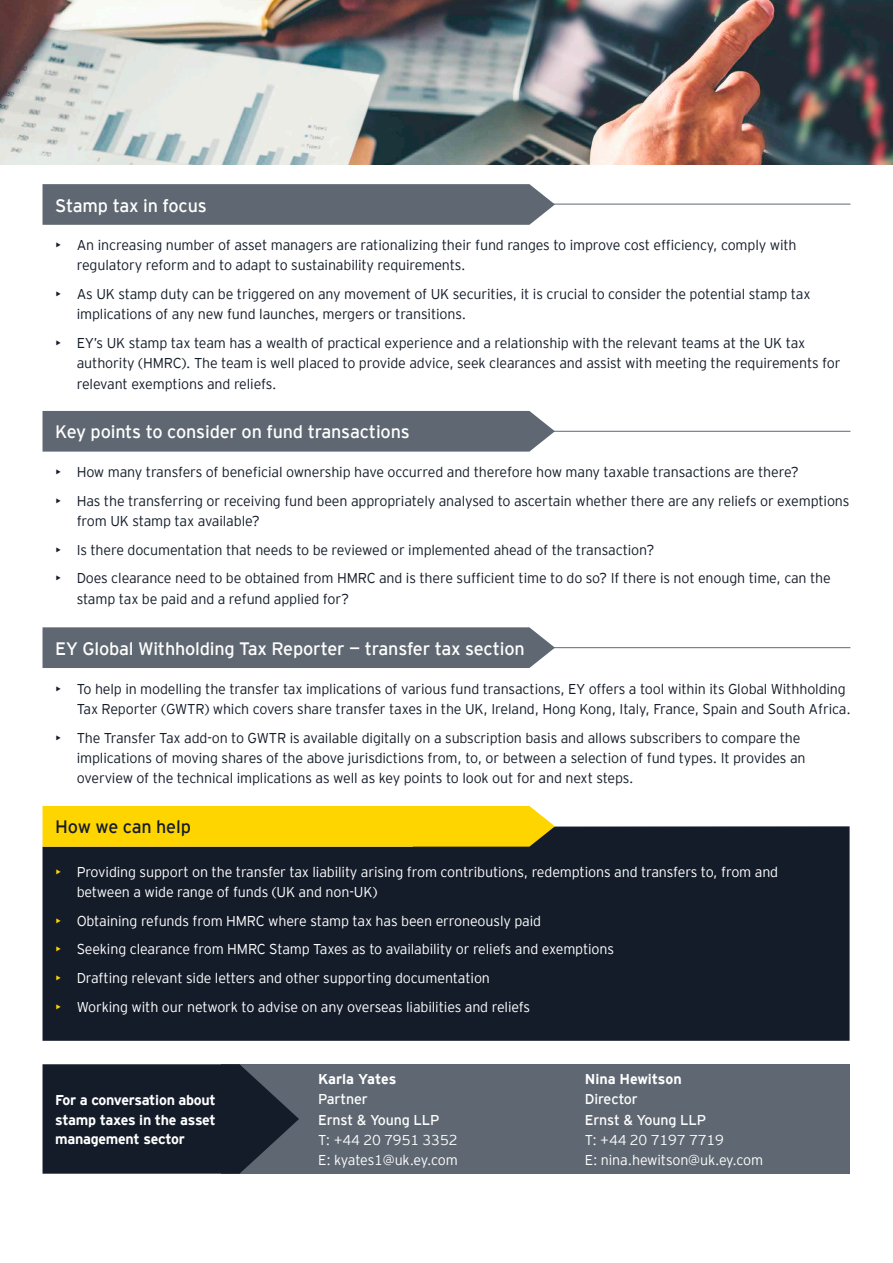
<style>
.page{position:relative;width:893px;height:1263px;background:#fff}
.page>*{position:absolute;margin:0;border:0;box-sizing:border-box;transform-origin:0 0}
.t1{font:18px "EY Interstate";letter-spacing:-.01em;color:#fff}
.t2{font:18px "EY Interstate";letter-spacing:-.01em;color:#141c29}
.t3{font:300 14.25px/20.2px "EY Interstate";letter-spacing:-.01em;color:#141c29}
.t4{font:300 14.25px/20.2px "EY Interstate";letter-spacing:-.01em;color:#fff}
.t5{font:700 14.25px/19.5px "EY Interstate";letter-spacing:-.02em;color:#fff;text-align:justify}
.t6{font:14.25px/20.2px "EY Interstate";letter-spacing:-.01em;color:#fff}
.s1{color:#ffd500}
</style>
<div class="page">
<div style="left:43px;top:826px;width:807px;height:215px;background:#141c29"></div>
<div style="left:221px;top:1064px;width:629px;height:110px;background:#5f6872"></div>
<hr style="left:299px;top:431px;width:551px;height:1px;background:#5f6872">
<hr style="left:300px;top:204px;width:550px;height:1px;background:#5f6872">
<hr style="left:300px;top:647px;width:550px;height:1px;background:#5f6872">
<img style="left:0;top:0;width:893px;height:165px">
<svg style="left:43px;top:1064px;width:256px;height:110px;background:#1d2532"></svg>
<div style="left:43px;top:806px;width:512px;height:41px;background:#ffd500"></div>
<div style="left:43px;top:411px;width:512px;height:41px;background:#5f6872"></div>
<svg style="left:43px;top:184px;width:512px;height:41px;background:#646c76"></svg>
<div style="left:43px;top:627px;width:512px;height:41px;background:#5f6872"></div>
<p class="t1" style="left:55px;top:192px;width:153px">Stamp tax in focus</p>
<p class="t3" style="left:77px;top:234px;width:721px;text-indent:-21px">• An increasing number of asset managers are rationalizing their fund ranges to improve cost efficiency, comply with regulatory reform and to adapt to sustainability requirements.</p>
<p class="t3" style="left:77px;top:283px;width:735px;text-indent:-21px">• As UK stamp duty can be triggered on any movement of UK securities, it is crucial to consider the potential stamp tax implications of any new fund launches, mergers or transitions.</p>
<p class="t3" style="left:77px;top:332px;width:765px;text-indent:-21px">• EY’s UK stamp tax team has a wealth of practical experience and a relationship with the relevant teams at the UK tax authority (HMRC). The team is well placed to provide advice, seek clearances and assist with meeting the requirements for relevant exemptions and reliefs.</p>
<p class="t1" style="left:55px;top:419px;width:356px">Key points to consider on fund transactions</p>
<p class="t3" style="left:55px;top:461px;width:745px">• How many transfers of beneficial ownership have occurred and therefore how many taxable transactions are there?</p>
<p class="t3" style="left:77px;top:489px;width:774px;text-indent:-21px">• Has the transferring or receiving fund been appropriately analysed to ascertain whether there are any reliefs or exemptions from UK stamp tax available?</p>
<p class="t3" style="left:55px;top:538px;width:600px">• Is there documentation that needs to be reviewed or implemented ahead of the transaction?</p>
<p class="t3" style="left:77px;top:567px;width:756px;text-indent:-21px">• Does clearance need to be obtained from HMRC and is there sufficient time to do so? If there is not enough time, can the stamp tax be paid and a refund applied for?</p>
<p class="t1" style="left:55px;top:635px;width:471px">EY Global Withholding Tax Reporter — transfer tax section</p>
<p class="t3" style="left:77px;top:678px;width:775px;text-indent:-21px">• To help in modelling the transfer tax implications of various fund transactions, EY offers a tool within its Global Withholding<br>Tax Reporter (GWTR) which covers share transfer taxes in the UK, Ireland, Hong Kong, Italy, France, Spain and South Africa.</p>
<p class="t3" style="left:77px;top:727px;width:730px;text-indent:-21px">• The Transfer Tax add-on to GWTR is available digitally on a subscription basis and allows subscribers to compare the implications of moving shares of the above jurisdictions from, to, or between a selection of fund types. It provides an overview of the technical implications as well as key points to look out for and next steps.</p>
<p class="t2" style="left:55px;top:814px;width:137px">How we can help</p>
<p class="t4" style="left:77px;top:860px;width:703px;text-indent:-21px"><span class="s1">•</span> Providing support on the transfer tax liability arising from contributions, redemptions and transfers to, from and between a wide range of funds (UK and non-UK)</p>
<p class="t4" style="left:55px;top:909px;width:487px"><span class="s1">•</span> Obtaining refunds from HMRC where stamp tax has been erroneously paid</p>
<p class="t4" style="left:55px;top:938px;width:560px"><span class="s1">•</span> Seeking clearance from HMRC Stamp Taxes as to availability or reliefs and exemptions</p>
<p class="t4" style="left:55px;top:967px;width:436px"><span class="s1">•</span> Drafting relevant side letters and other supporting documentation</p>
<p class="t4" style="left:55px;top:996px;width:476px"><span class="s1">•</span> Working with our network to advise on any overseas liabilities and reliefs</p>
<p class="t5" style="left:55px;top:1089px;width:162px">For a conversation about stamp taxes in the asset management sector</p>
<p class="t5" style="left:318px;top:1068px;width:80px">Karla Yates</p>
<p class="t6" style="left:318px;top:1088px;width:123px">Partner<br>Ernst &amp; Young LLP</p>
<p class="t4" style="left:318px;top:1129px;width:141px">T: +44 20 7951 3352<br>E: kyates1@uk.ey.com</p>
<p class="t5" style="left:585px;top:1068px;width:98px">Nina Hewitson</p>
<p class="t6" style="left:585px;top:1088px;width:123px">Director<br>Ernst &amp; Young LLP</p>
<p class="t4" style="left:585px;top:1129px;width:180px">T: +44 20 7197 7719<br>E: nina.hewitson@uk.ey.com</p>
</div>
